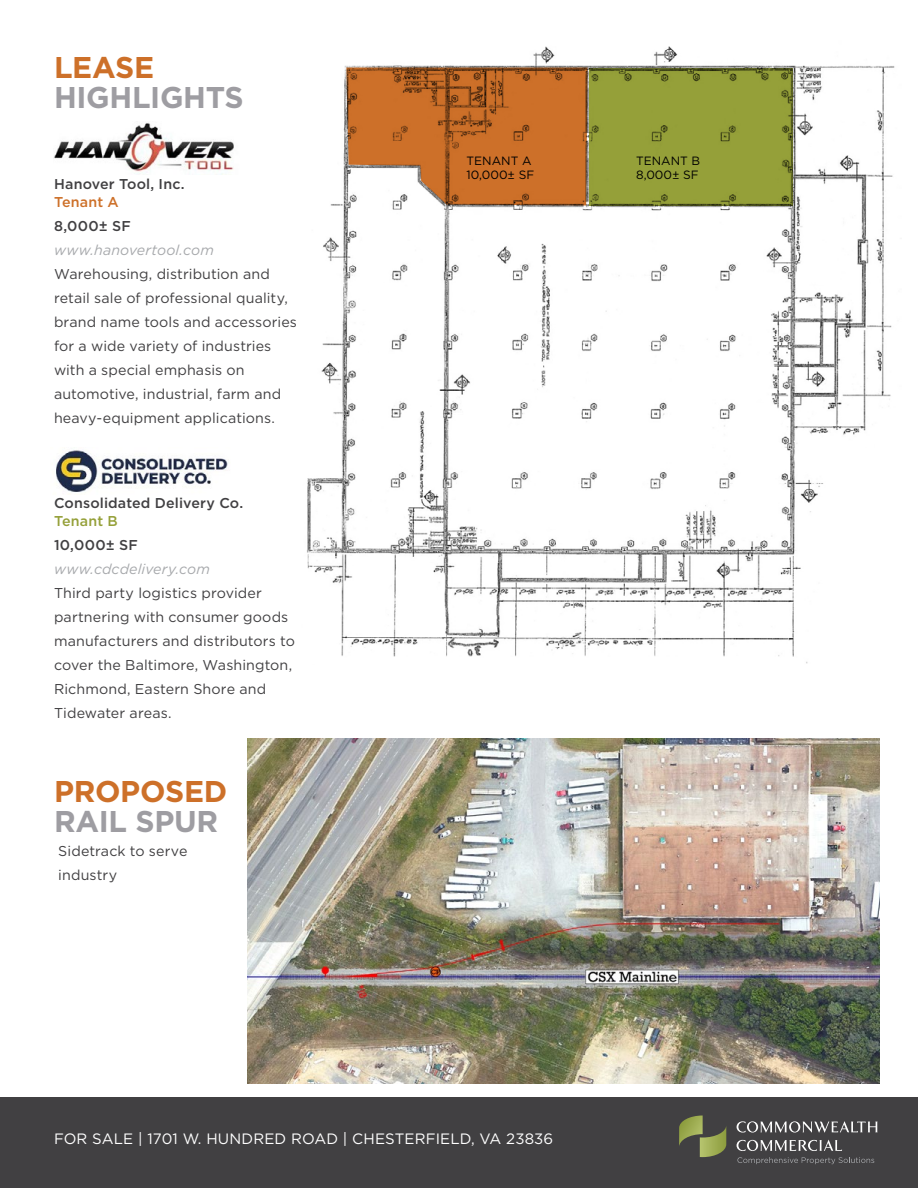
<style>
.page{position:relative;width:918px;height:1188px;background:#fff}
.page>*{position:absolute;margin:0;border:0;box-sizing:border-box;transform-origin:0 0}
.t1{font:700 30px "Gotham";letter-spacing:-.01em;color:#9e9da2}
.t2{font:700 30px "Gotham";letter-spacing:-.01em;color:#cd7029}
.t3{font:15px "Gotham";letter-spacing:.01em;color:#fff}
.t4{font:14.25px/24px "Gotham";letter-spacing:.01em;color:#414042}
.t5{font:500 14.25px "Gotham";letter-spacing:.01em;color:#414042}
.t6{font:italic 14.25px "Gotham";letter-spacing:.01em;color:#a7a9ac}
.t7{font:500 14.25px "Gotham";letter-spacing:.015em;color:#95a039}
.t8{font:500 14.25px "Gotham";letter-spacing:.015em;color:#cd7029}
.t9{font:12px/14.4px "Gotham";color:#000}
</style>
<div class="page">
<div style="left:0;top:1097px;width:918px;height:91px;background:#414042"></div>
<svg style="left:737px;top:1121px;width:141px;height:12px"></svg>
<svg style="left:737px;top:1140px;width:105px;height:11px"></svg>
<svg style="left:737px;top:1157px;width:137px;height:7px"></svg>
<svg style="left:679px;top:1115px;width:47px;height:42px"></svg>
<img style="left:307px;top:46px;width:588px;height:618px">
<svg style="left:346px;top:68px;width:242px;height:137px;background:#c4763b"></svg>
<div style="left:589px;top:68px;width:204px;height:137px;background:#95a039"></div>
<img style="left:56px;top:450px;width:172px;height:42px">
<img style="left:53px;top:122px;width:181px;height:52px">
<img style="left:247px;top:739px;width:633px;height:344px">
<h1 class="t2" style="left:54px;top:47px;width:102px">LEASE</h1>
<h1 class="t1" style="left:54px;top:77px;width:191px">HIGHLIGHTS</h1>
<p class="t5" style="left:54px;top:175px;width:132px">Hanover Tool, Inc.</p>
<p class="t8" style="left:54px;top:193px;width:66px">Tenant A</p>
<p class="t5" style="left:54px;top:217px;width:78px">8,000± SF</p>
<p class="t6" style="left:54px;top:241px;width:162px">www.hanovertool.com</p>
<p class="t4" style="left:54px;top:262px;width:245px">Warehousing, distribution and retail sale of professional quality, brand name tools and accessories for a wide variety of industries with a special emphasis on automotive, industrial, farm and heavy-equipment applications.</p>
<p class="t5" style="left:54px;top:493px;width:191px">Consolidated Delivery Co.</p>
<p class="t7" style="left:54px;top:511px;width:65px">Tenant B</p>
<p class="t5" style="left:54px;top:535px;width:85px">10,000± SF</p>
<p class="t6" style="left:54px;top:560px;width:158px">www.cdcdelivery.com</p>
<p class="t4" style="left:54px;top:580px;width:242px">Third party logistics provider partnering with consumer goods manufacturers and distributors to cover the Baltimore, Washington,<br>Richmond, Eastern Shore and<br>Tidewater areas.</p>
<h1 class="t2" style="left:54px;top:771px;width:175px">PROPOSED</h1>
<h1 class="t1" style="left:54px;top:801px;width:166px">RAIL SPUR</h1>
<p class="t4" style="left:58px;top:839px;width:131px">Sidetrack to serve industry</p>
<p class="t9" style="left:467px;top:153px;width:69px">TENANT A<br>10,000± SF</p>
<p class="t9" style="left:636px;top:153px;width:66px">TENANT B<br>8,000± SF</p>
<p class="t3" style="left:54px;top:1129px;width:501px">FOR SALE | 1701 W. HUNDRED ROAD | CHESTERFIELD, VA 23836</p>
</div>
